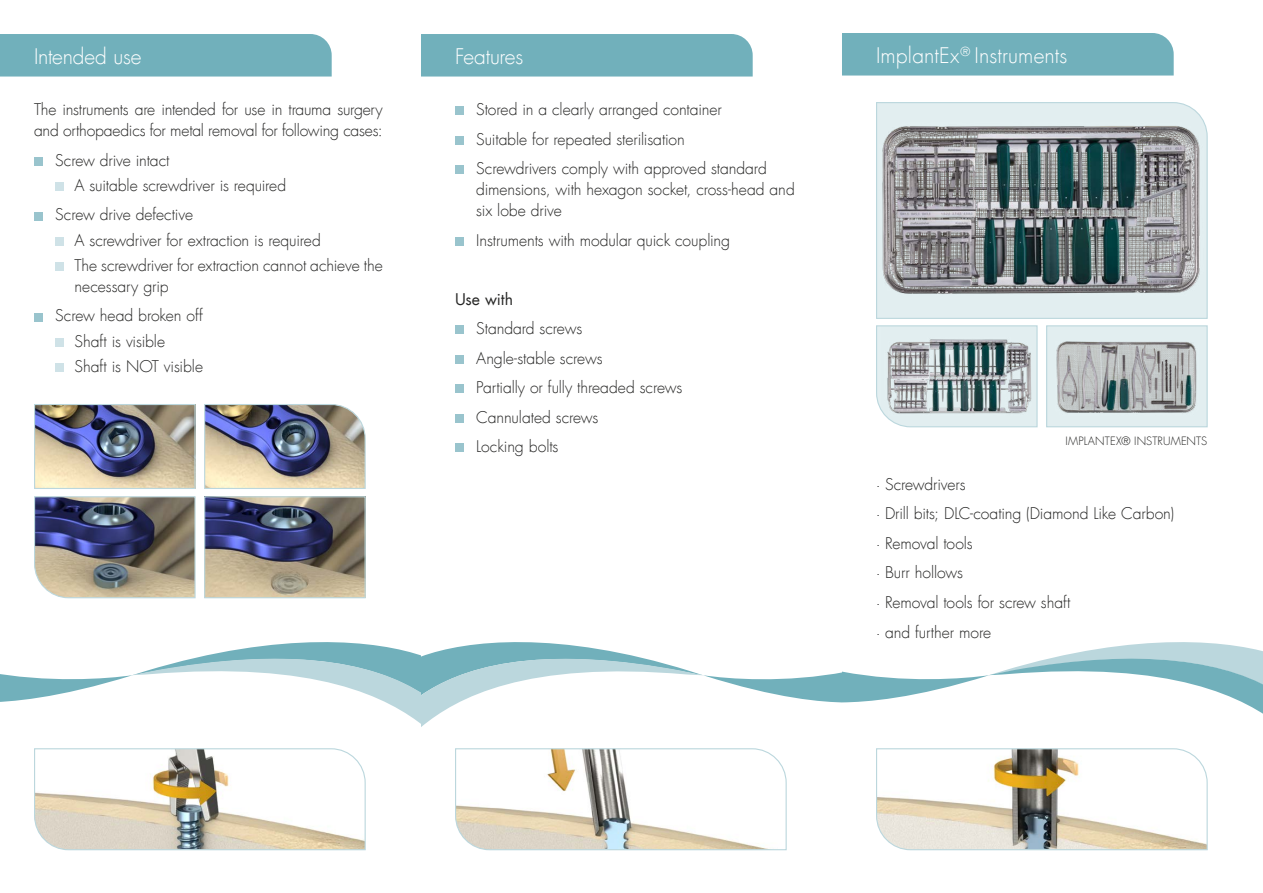
<style>
.page{position:relative;width:1263px;height:893px;background:#fff}
.page>*{position:absolute;margin:0;border:0;box-sizing:border-box;transform-origin:0 0}
.t1{font:300 21px "Futura Com";color:#fff}
.t2{font:300 15.75px/29.5px "Futura Com";letter-spacing:-.01em;color:#272726}
.t3{font:15.75px "Futura Com";letter-spacing:-.005em;color:#272726}
.t4{font:300 11.25px "Futura Com";letter-spacing:.01em;color:#272726}
.s1{font-size:13.5px;color:#000}
</style>
<div class="page">
<div style="left:0;top:34px;width:332px;height:43px;background:#71b0bb"></div>
<div style="left:842px;top:33px;width:332px;height:43px;background:#71b0bb"></div>
<svg style="left:0;top:642px;width:1263px;height:85px"></svg>
<svg style="left:455px;top:748px;width:332px;height:103px"></svg>
<svg style="left:34px;top:748px;width:332px;height:103px"></svg>
<svg style="left:876px;top:748px;width:332px;height:103px"></svg>
<svg style="left:876px;top:102px;width:332px;height:217px;background:#959da0"></svg>
<img style="left:1048px;top:327px;width:158px;height:98px">
<div style="left:1046px;top:325px;width:162px;height:102px;border:1px solid #bbd7dd"></div>
<img style="left:206px;top:498px;width:158px;height:98px">
<div style="left:204px;top:496px;width:162px;height:102px;border:1px solid #bbd7dd"></div>
<img style="left:204px;top:404px;width:162px;height:85px">
<div style="left:34px;top:157px;width:9px;height:9px;background:#99c4cd"></div>
<div style="left:55px;top:182px;width:9px;height:9px;background:#cfe2e7"></div>
<div style="left:34px;top:212px;width:9px;height:8px;background:#99c4cd"></div>
<div style="left:55px;top:237px;width:9px;height:9px;background:#cfe2e7"></div>
<div style="left:55px;top:262px;width:9px;height:9px;background:#cfe2e7"></div>
<div style="left:34px;top:313px;width:9px;height:8px;background:#99c4cd"></div>
<div style="left:55px;top:338px;width:9px;height:9px;background:#cfe2e7"></div>
<div style="left:55px;top:363px;width:9px;height:9px;background:#cfe2e7"></div>
<div style="left:455px;top:107px;width:8px;height:8px;background:#99c4cd"></div>
<div style="left:455px;top:136px;width:8px;height:9px;background:#99c4cd"></div>
<div style="left:455px;top:166px;width:8px;height:8px;background:#99c4cd"></div>
<div style="left:455px;top:237px;width:8px;height:9px;background:#99c4cd"></div>
<div style="left:455px;top:326px;width:8px;height:8px;background:#99c4cd"></div>
<div style="left:455px;top:355px;width:8px;height:9px;background:#99c4cd"></div>
<div style="left:455px;top:385px;width:8px;height:8px;background:#99c4cd"></div>
<div style="left:455px;top:414px;width:8px;height:9px;background:#99c4cd"></div>
<div style="left:455px;top:444px;width:8px;height:8px;background:#99c4cd"></div>
<svg style="left:876px;top:325px;width:162px;height:103px;background:#afbbbd"></svg>
<img style="left:34px;top:496px;width:162px;height:103px">
<img style="left:36px;top:406px;width:158px;height:81px">
<div style="left:34px;top:404px;width:162px;height:85px;border:1px solid #bbd7dd"></div>
<div style="left:421px;top:34px;width:332px;height:43px;background:#71b0bb"></div>
<h1 class="t1" style="left:34px;top:42px;width:109px">Intended use</h1>
<h1 class="t1" style="left:876px;top:41px;width:193px">ImplantEx<sup>®</sup> Instruments</h1>
<p class="t2" style="left:34px;top:99px;width:350px;line-height:21px">The instruments are intended for use in trauma surgery and orthopaedics for metal removal for following cases:</p>
<p class="t2" style="left:75px;top:147px;width:213px;line-height:25.2px;text-indent:-19px">Screw drive intact<br>A suitable screwdriver is required</p>
<p class="t2" style="left:75px;top:202px;width:310px;line-height:25.2px;text-indent:-19px">Screw drive defective<br>A screwdriver for extraction is required<br>The screwdriver for extraction cannot achieve the</p>
<p class="t2" style="left:55px;top:271px;width:149px;text-indent:19px">necessary grip<br>Screw head broken off</p>
<p class="t2" style="left:75px;top:328px;width:130px;line-height:25.2px">Shaft is visible<br>Shaft is NOT visible</p>
<h1 class="t1" style="left:455px;top:42px;width:70px">Features</h1>
<p class="t2" style="left:476px;top:95px;width:292px">Stored in a clearly arranged container<br>Suitable for repeated sterilisation<br>Screwdrivers comply with approved standard</p>
<p class="t2" style="left:476px;top:179px;width:320px;line-height:21px">dimensions, with hexagon socket, cross-head and six lobe drive</p>
<p class="t2" style="left:476px;top:225px;width:255px">Instruments with modular quick coupling</p>
<p class="t3" style="left:455px;top:288px;width:59px">Use with</p>
<p class="t2" style="left:476px;top:314px;width:208px">Standard screws<br>Angle-stable screws<br>Partially or fully threaded screws<br>Cannulated screws<br>Locking bolts</p>
<p class="t4" style="left:1065px;top:434px;width:143px">IMPLANTEX® INSTRUMENTS</p>
<p class="t2" style="left:876px;top:470px;width:300px"><span class="s1">∙</span> Screwdrivers<br><span class="s1">∙</span> Drill bits; DLC-coating (Diamond Like Carbon) <span class="s1">∙</span> Removal tools<br><span class="s1">∙</span> Burr hollows<br><span class="s1">∙</span> Removal tools for screw shaft<br><span class="s1">∙</span> and further more</p>
</div>
